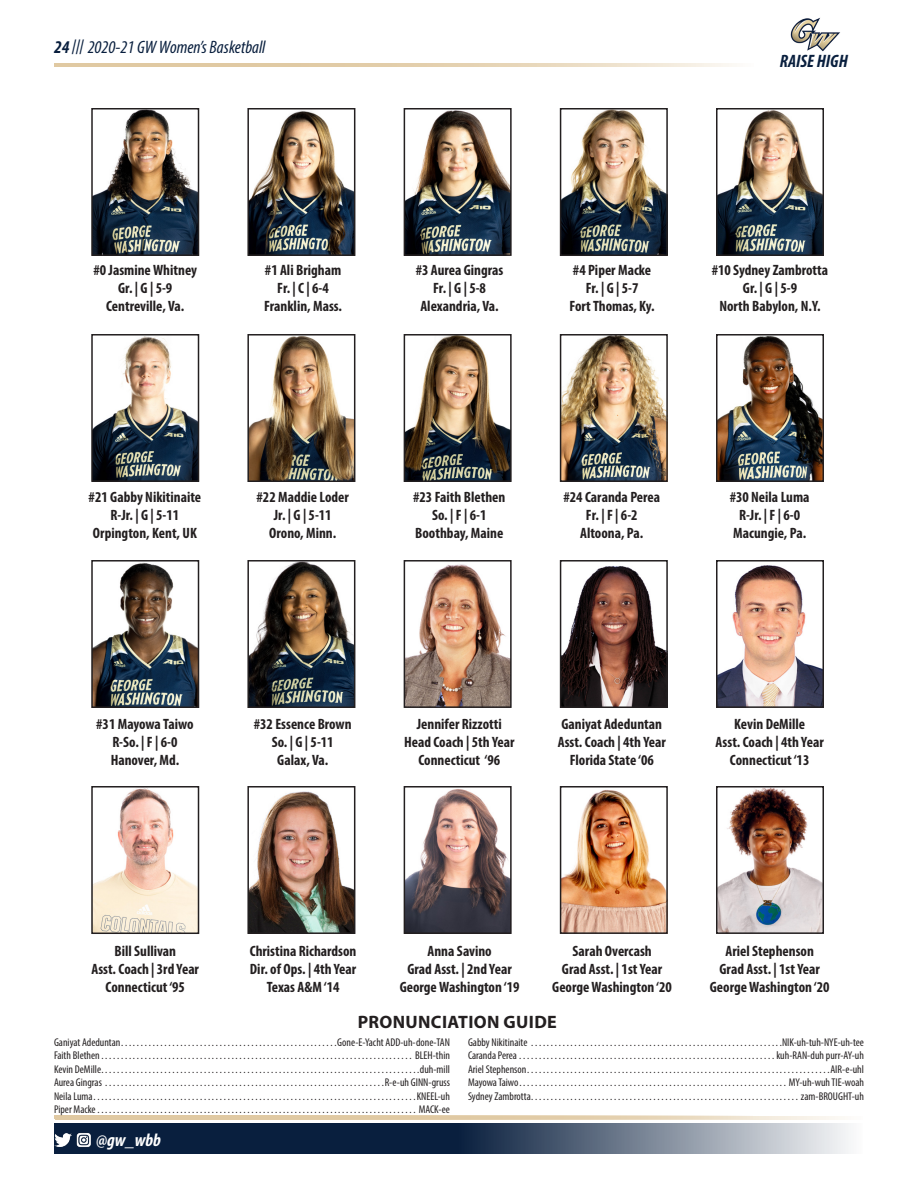
<style>
.page{position:relative;width:918px;height:1188px;background:#fff}
.page>*{position:absolute;margin:0;border:0;box-sizing:border-box;transform-origin:0 0}
.t1{font:italic condensed 18px "Myriad Pro";color:#091f3e}
.t2{font:700 18px "Myriad Pro";letter-spacing:.02em;color:#231f20}
.t3{font:italic 700 condensed 18px "Myriad Pro";color:#091f3e}
.t4{font:italic 700 condensed 18px "Myriad Pro";color:#fff}
.t5{font:700 condensed 15px/18px "Myriad Pro";color:#231f20;text-align:center}
.t6{font:condensed 11.25px "Myriad Pro";color:#231f20}
.s1{font-weight:700}
.s2{font-family:"United Sans Semi Cond";font-weight:500;font-style:normal;font-stretch:normal}
</style>
<div class="page">
<svg style="left:55px;top:1123px;width:794px;height:31px;background:#44546c"></svg>
<svg style="left:54px;top:63px;width:680px;height:4px;background:#e6d3b5"></svg>
<svg style="left:56px;top:1116px;width:786px;height:4px;background:#e4d1b1"></svg>
<img style="left:790px;top:17px;width:50px;height:35px">
<img style="left:55px;top:1133px;width:16px;height:14px">
<img style="left:76px;top:1133px;width:15px;height:15px">
<img style="left:94px;top:111px;width:102px;height:142px">
<div style="left:91px;top:108px;width:108px;height:148px;border:2px solid #231f20"></div>
<img style="left:250px;top:111px;width:102px;height:142px">
<div style="left:247px;top:108px;width:108px;height:148px;border:2px solid #231f20"></div>
<img style="left:407px;top:111px;width:102px;height:142px">
<div style="left:404px;top:108px;width:108px;height:148px;border:2px solid #231f20"></div>
<img style="left:563px;top:111px;width:102px;height:142px">
<div style="left:560px;top:108px;width:108px;height:148px;border:2px solid #231f20"></div>
<img style="left:719px;top:111px;width:102px;height:142px">
<div style="left:716px;top:108px;width:108px;height:148px;border:2px solid #231f20"></div>
<img style="left:94px;top:563px;width:102px;height:142px">
<div style="left:91px;top:560px;width:108px;height:148px;border:2px solid #231f20"></div>
<img style="left:250px;top:563px;width:102px;height:142px">
<div style="left:247px;top:560px;width:108px;height:148px;border:2px solid #231f20"></div>
<img style="left:407px;top:564px;width:102px;height:141px">
<div style="left:404px;top:560px;width:108px;height:148px;border:2px solid #231f20"></div>
<img style="left:563px;top:566px;width:102px;height:139px">
<div style="left:560px;top:560px;width:108px;height:148px;border:2px solid #231f20"></div>
<img style="left:719px;top:565px;width:102px;height:140px">
<div style="left:716px;top:560px;width:108px;height:148px;border:2px solid #231f20"></div>
<img style="left:94px;top:789px;width:102px;height:142px">
<div style="left:91px;top:786px;width:108px;height:148px;border:2px solid #231f20"></div>
<img style="left:250px;top:791px;width:102px;height:140px">
<div style="left:247px;top:786px;width:108px;height:148px;border:2px solid #231f20"></div>
<img style="left:407px;top:789px;width:102px;height:142px">
<div style="left:404px;top:786px;width:108px;height:148px;border:2px solid #231f20"></div>
<img style="left:563px;top:790px;width:102px;height:141px">
<div style="left:560px;top:786px;width:108px;height:148px;border:2px solid #231f20"></div>
<img style="left:719px;top:789px;width:102px;height:142px">
<div style="left:716px;top:786px;width:108px;height:148px;border:2px solid #231f20"></div>
<img style="left:94px;top:337px;width:102px;height:142px">
<div style="left:91px;top:334px;width:108px;height:148px;border:2px solid #231f20"></div>
<img style="left:250px;top:337px;width:102px;height:142px">
<div style="left:247px;top:334px;width:108px;height:148px;border:2px solid #231f20"></div>
<img style="left:407px;top:337px;width:102px;height:142px">
<div style="left:404px;top:334px;width:108px;height:148px;border:2px solid #231f20"></div>
<img style="left:563px;top:337px;width:102px;height:142px">
<div style="left:560px;top:334px;width:108px;height:148px;border:2px solid #231f20"></div>
<img style="left:719px;top:337px;width:102px;height:142px">
<div style="left:716px;top:334px;width:108px;height:148px;border:2px solid #231f20"></div>
<h1 class="t1" style="left:54px;top:36px;width:213px"><span class="s1">24</span> <span class="s2">///</span> 2020-21 GW Women’s Basketball</h1>
<h1 class="t3" style="left:780px;top:49px;width:70px">RAISE HIGH</h1>
<p class="t5" style="left:93px;top:261px;width:105px">#0 Jasmine Whitney</p>
<p class="t5" style="left:118px;top:279px;width:56px">Gr. | G | 5-9</p>
<p class="t5" style="left:106px;top:297px;width:80px">Centreville, Va.</p>
<p class="t5" style="left:265px;top:261px;width:78px">#1 Ali Brigham</p>
<p class="t5" style="left:277px;top:279px;width:53px">Fr. | C | 6-4</p>
<p class="t5" style="left:264px;top:297px;width:80px">Franklin, Mass.</p>
<p class="t5" style="left:416px;top:261px;width:89px">#3 Aurea Gingras</p>
<p class="t5" style="left:433px;top:279px;width:54px">Fr. | G | 5-8</p>
<p class="t5" style="left:420px;top:297px;width:80px">Alexandria, Va.</p>
<p class="t5" style="left:573px;top:261px;width:80px">#4 Piper Macke</p>
<p class="t5" style="left:586px;top:279px;width:54px">Fr. | G | 5-7</p>
<p class="t5" style="left:569px;top:297px;width:87px">Fort Thomas, Ky.</p>
<p class="t5" style="left:712px;top:261px;width:118px">#10 Sydney Zambrotta</p>
<p class="t5" style="left:743px;top:279px;width:56px">Gr. | G | 5-9</p>
<p class="t5" style="left:719px;top:297px;width:103px">North Babylon, N.Y.</p>
<p class="t5" style="left:89px;top:488px;width:114px">#21 Gabby Nikitinaite</p>
<p class="t5" style="left:111px;top:506px;width:70px">R-Jr. | G | 5-11</p>
<p class="t5" style="left:93px;top:524px;width:105px">Orpington, Kent, UK</p>
<p class="t5" style="left:257px;top:488px;width:94px">#22 Maddie Loder</p>
<p class="t5" style="left:274px;top:506px;width:59px">Jr. | G | 5-11</p>
<p class="t5" style="left:269px;top:524px;width:69px">Orono, Minn.</p>
<p class="t5" style="left:413px;top:488px;width:94px">#23 Faith Blethen</p>
<p class="t5" style="left:432px;top:506px;width:56px">So. | F | 6-1</p>
<p class="t5" style="left:415px;top:524px;width:90px">Boothbay, Maine</p>
<p class="t5" style="left:563px;top:488px;width:98px">#24 Caranda Perea</p>
<p class="t5" style="left:586px;top:506px;width:53px">Fr. | F | 6-2</p>
<p class="t5" style="left:580px;top:524px;width:65px">Altoona, Pa.</p>
<p class="t5" style="left:730px;top:488px;width:81px">#30 Neila Luma</p>
<p class="t5" style="left:739px;top:506px;width:63px">R-Jr. | F | 6-0</p>
<p class="t5" style="left:733px;top:524px;width:75px">Macungie, Pa.</p>
<p class="t5" style="left:96px;top:715px;width:99px">#31 Mayowa Taiwo</p>
<p class="t5" style="left:112px;top:733px;width:67px">R-So. | F | 6-0</p>
<p class="t5" style="left:111px;top:751px;width:70px">Hanover, Md.</p>
<p class="t5" style="left:254px;top:715px;width:99px">#32 Essence Brown</p>
<p class="t5" style="left:272px;top:733px;width:63px">So. | G | 5-11</p>
<p class="t5" style="left:277px;top:751px;width:53px">Galax, Va.</p>
<p class="t5" style="left:417px;top:715px;width:87px">Jennifer Rizzotti</p>
<p class="t5" style="left:404px;top:733px;width:112px">Head Coach | 5th Year</p>
<p class="t5" style="left:418px;top:751px;width:83px">Connecticut ‘96</p>
<p class="t5" style="left:561px;top:715px;width:102px">Ganiyat Adeduntan</p>
<p class="t5" style="left:558px;top:733px;width:110px">Asst. Coach | 4th Year<br>Florida State ‘06</p>
<p class="t5" style="left:734px;top:715px;width:73px">Kevin DeMille</p>
<p class="t5" style="left:716px;top:733px;width:110px">Asst. Coach | 4th Year</p>
<p class="t5" style="left:730px;top:751px;width:81px">Connecticut ‘13</p>
<p class="t5" style="left:114px;top:942px;width:63px">Bill Sullivan</p>
<p class="t5" style="left:91px;top:960px;width:109px">Asst. Coach | 3rd Year</p>
<p class="t5" style="left:106px;top:978px;width:81px">Connecticut ‘95</p>
<p class="t5" style="left:250px;top:942px;width:108px">Christina Richardson</p>
<p class="t5" style="left:250px;top:960px;width:108px">Dir. of Ops. | 4th Year</p>
<p class="t5" style="left:267px;top:978px;width:74px">Texas A&amp;M ‘14</p>
<p class="t5" style="left:427px;top:942px;width:66px">Anna Savino</p>
<p class="t5" style="left:407px;top:960px;width:106px">Grad Asst. | 2nd Year</p>
<p class="t5" style="left:400px;top:978px;width:121px">George Washington ‘19</p>
<p class="t5" style="left:572px;top:942px;width:81px">Sarah Overcash</p>
<p class="t5" style="left:562px;top:960px;width:102px">Grad Asst. | 1st Year</p>
<p class="t5" style="left:552px;top:978px;width:121px">George Washington ‘20</p>
<p class="t2" style="left:358px;top:1010px;width:201px">PRONUNCIATION GUIDE</p>
<p class="t5" style="left:725px;top:942px;width:90px">Ariel Stephenson</p>
<p class="t5" style="left:720px;top:960px;width:102px">Grad Asst. | 1st Year</p>
<p class="t5" style="left:710px;top:978px;width:121px">George Washington ‘20</p>
<p class="t6" style="left:54px;top:1035px;width:70px">Ganiyat Adeduntan.......................................................</p>
<p class="t6" style="left:337px;top:1035px;width:114px">Gone-E-Yacht ADD-uh-done-TAN</p>
<p class="t6" style="left:54px;top:1049px;width:49px">Faith Blethen................................................................................</p>
<p class="t6" style="left:415px;top:1049px;width:36px">BLEH-thin</p>
<p class="t6" style="left:54px;top:1062px;width:51px">Kevin DeMille.................................................................................</p>
<p class="t6" style="left:420px;top:1062px;width:32px">duh-mill</p>
<p class="t6" style="left:54px;top:1076px;width:53px">Aurea Gingras.......................................................................</p>
<p class="t6" style="left:385px;top:1076px;width:67px">R-e-uh GINN-gruss</p>
<p class="t6" style="left:54px;top:1089px;width:42px">Neila Luma..................................................................................</p>
<p class="t6" style="left:417px;top:1089px;width:35px">KNEEL-uh</p>
<p class="t6" style="left:54px;top:1103px;width:45px">Piper Macke..................................................................................</p>
<p class="t6" style="left:419px;top:1103px;width:33px">MACK-ee</p>
<h1 class="t4" style="left:96px;top:1129px;width:66px">@gw_wbb</h1>
<p class="t6" style="left:468px;top:1035px;width:65px">Gabby Nikitinaite ................................................................</p>
<p class="t6" style="left:782px;top:1035px;width:84px">NIK-uh-tuh-NYE-uh-tee</p>
<p class="t6" style="left:468px;top:1049px;width:53px">Caranda Perea..................................................................</p>
<p class="t6" style="left:776px;top:1049px;width:89px">kuh-RAN-duh purr-AY-uh</p>
<p class="t6" style="left:468px;top:1062px;width:62px">Ariel Stephenson.............................................................................</p>
<p class="t6" style="left:830px;top:1062px;width:35px">AIR-e-uhl</p>
<p class="t6" style="left:468px;top:1076px;width:54px">Mayowa Taiwo.....................................................................</p>
<p class="t6" style="left:789px;top:1076px;width:77px">MY-uh-wuh TIE-woah</p>
<p class="t6" style="left:468px;top:1089px;width:66px">Sydney Zambrotta.....................................................................</p>
<p class="t6" style="left:801px;top:1089px;width:65px">zam-BROUGHT-uh</p>
</div>
